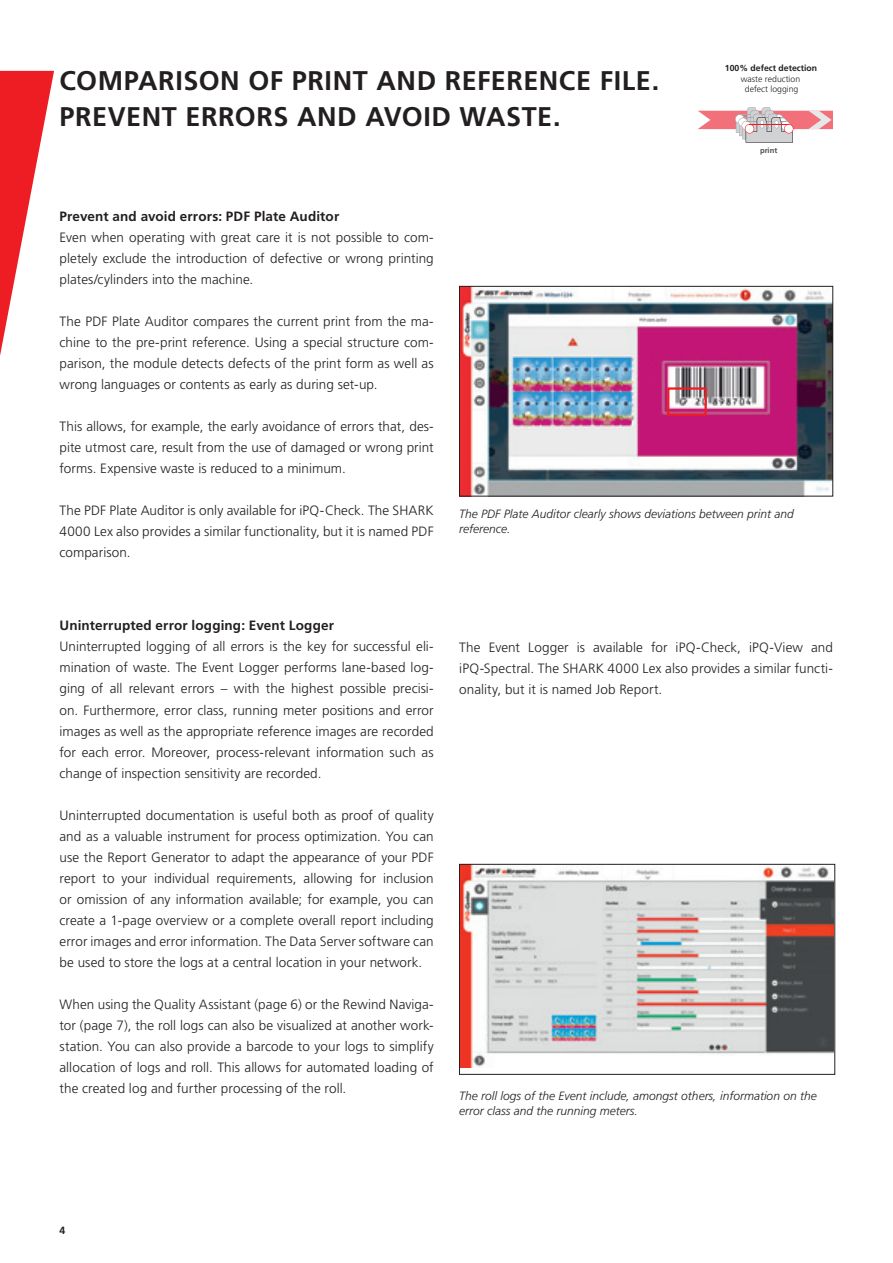
<style>
.page{position:relative;width:893px;height:1263px;background:#fff}
.page>*{position:absolute;margin:0;border:0;box-sizing:border-box;transform-origin:0 0}
.t1{font:700 27px/36.8px "Frutiger";letter-spacing:.02em;color:#231f20}
.t2{font:300 13.5px/21px "Frutiger";letter-spacing:.005em;color:#231f20;text-align:justify}
.t3{font:700 13.5px "Frutiger";letter-spacing:.01em;color:#231f20}
.t4{font:italic 300 12px/15px "Frutiger";color:#231f20}
.t5{font:700 10.5px "Frutiger";color:#231f20}
.t6{font:300 8.7px/10.5px "Frutiger";color:#231f20;text-align:center}
.t7{font:700 8.7px "Frutiger";color:#231f20}
.t8{font:700 7.65px "Frutiger";color:#4b4c4d}
</style>
<div class="page">
<svg style="left:0;top:71px;width:54px;height:285px"></svg>
<img style="left:461px;top:866px;width:372px;height:202px">
<div style="left:459px;top:864px;width:376px;height:211px;border:1px solid #231f20"></div>
<img style="left:461px;top:288px;width:370px;height:207px">
<div style="left:459px;top:286px;width:374px;height:211px;border:1px solid #231f20"></div>
<div style="left:667px;top:387px;width:40px;height:29px;border:2px solid #ee1d23"></div>
<svg style="left:698px;top:107px;width:135px;height:36px"></svg>
<hr style="left:749px;top:124px;width:40px;height:1px;background:#ee1d23">
<h1 class="t1" style="left:60px;top:62px;width:601px">COMPARISON OF PRINT AND REFERENCE FILE.<br>PREVENT ERRORS AND AVOID WASTE.</h1>
<p class="t6" style="left:745px;top:57px;width:55px">defect logging</p>
<p class="t7" style="left:725px;top:63px;width:94px">100% defect detection</p>
<p class="t6" style="left:741px;top:73px;width:61px">waste reduction defect logging</p>
<p class="t8" style="left:760px;top:146px;width:19px">print</p>
<p class="t3" style="left:60px;top:208px;width:281px">Prevent and avoid errors: PDF Plate Auditor</p>
<p class="t2" style="left:60px;top:227px;width:376px">Even when operating with great care it is not possible to com&shy;pletely exclude the introduction of defective or wrong printing plates/cylinders into the machine.</p>
<p class="t2" style="left:60px;top:311px;width:376px">The PDF Plate Auditor compares the current print from the ma&shy;chine to the pre-print reference. Using a special structure com&shy;parison, the module detects defects of the print form as well as wrong languages or contents as early as during set-up.</p>
<p class="t2" style="left:60px;top:416px;width:376px">This allows, for example, the early avoidance of errors that, des&shy;pite utmost care, result from the use of damaged or wrong print forms. Expensive waste is reduced to a minimum.</p>
<p class="t2" style="left:60px;top:500px;width:376px">The PDF Plate Auditor is only available for iPQ-Check. The SHARK 4000 Lex also provides a similar functionality, but it is named PDF comparison.</p>
<p class="t4" style="left:459px;top:506px;width:336px">The PDF Plate Auditor clearly shows deviations between print and reference.</p>
<p class="t3" style="left:60px;top:618px;width:276px">Uninterrupted error logging: Event Logger</p>
<p class="t2" style="left:60px;top:636px;width:376px">Uninterrupted logging of all errors is the key for successful eli&shy;mination of waste. The Event Logger performs lane-based log&shy;ging of all relevant errors – with the highest possible precisi&shy;on. Furthermore, error class, running meter positions and error images as well as the appropriate reference images are recorded for each error. Moreover, process-relevant information such as change of inspection sensitivity are recorded.</p>
<p class="t2" style="left:60px;top:804px;width:376px">Uninterrupted documentation is useful both as proof of quality and as a valuable instrument for process optimization. You can use the Report Generator to adapt the appearance of your PDF report to your individual requirements, allowing for inclusion or omission of any information available; for example, you can create a 1-page overview or a complete overall report including error images and error information. The Data Server software can be used to store the logs at a central location in your network.</p>
<p class="t2" style="left:60px;top:993px;width:376px">When using the Quality Assistant (page 6) or the Rewind Naviga&shy;tor (page 7), the roll logs can also be visualized at another work&shy;station. You can also provide a barcode to your logs to simplify allocation of logs and roll. This allows for automated loading of the created log and further processing of the roll.</p>
<p class="t2" style="left:459px;top:636px;width:375px">The Event Logger is available for iPQ-Check, iPQ-View and iPQ-Spectral. The SHARK 4000 Lex also provides a similar functi&shy;onality, but it is named Job Report.</p>
<p class="t4" style="left:459px;top:1088px;width:359px">The roll logs of the Event include, amongst others, information on the error class and the running meters.</p>
<p class="t5" style="left:60px;top:1224px;width:7px">4</p>
</div>
